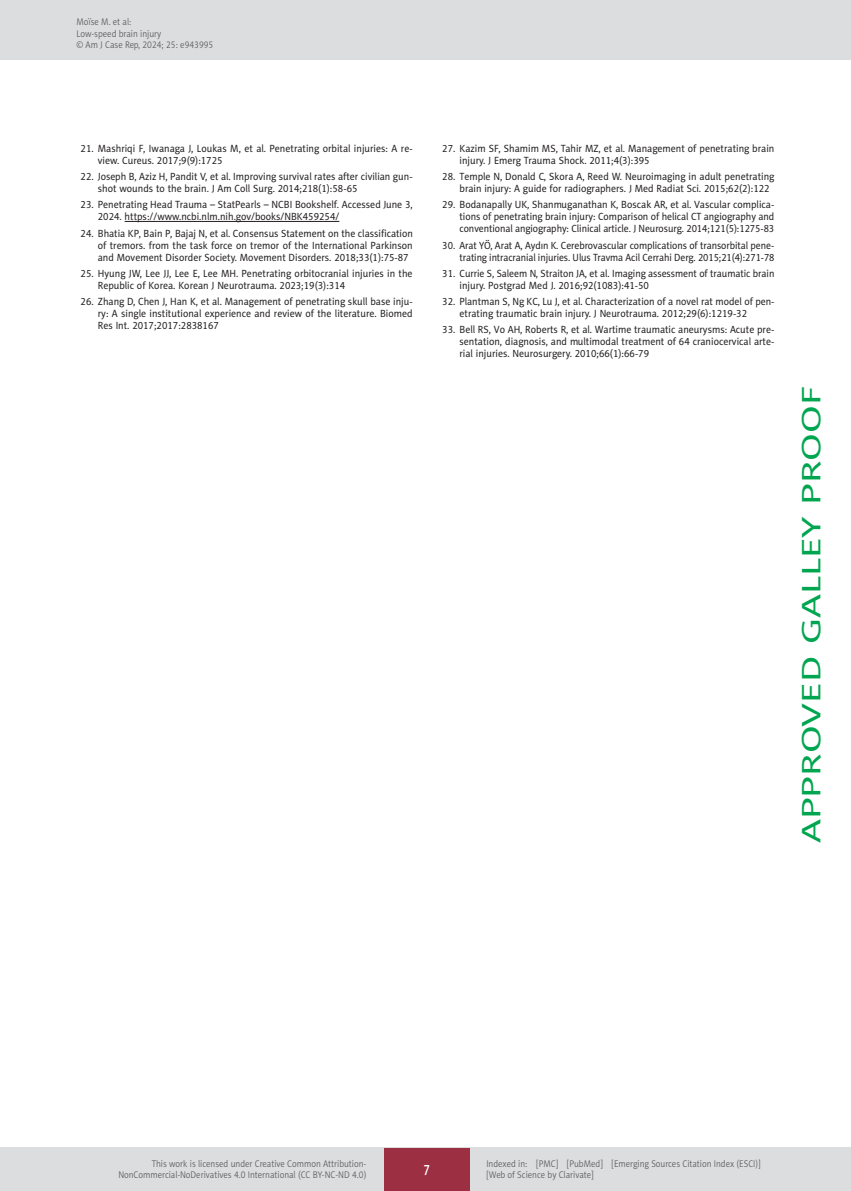
<style>
.page{position:relative;width:851px;height:1191px;background:#fff}
.page>*{position:absolute;margin:0;border:0;box-sizing:border-box;transform-origin:0 0}
.t1{font:27px "Naomi Sans EFN";color:#00a54f;scale:1.5 1}
.t2{font:15px "Naomi Sans EFN Medium";color:#fff;scale:.8 1}
.AJCR_Referencje_punkt{font:10.5px/12px "Naomi Sans EFN";color:#231f20;scale:.95 1}
.AJCR_Referencje_punkt-2{font:10.5px/12px "Naomi Sans EFN";color:#231f20;scale:.94 1}
.AJCR_Referencje_punkt-3{font:10.5px/12px "Naomi Sans EFN";color:#231f20;text-align:right;scale:.93 1}
.t3{font:9.75px/11.2px "Naomi Sans EFN Light";color:#57585a;scale:.9 1}
</style>
<div class="page">
<hr style="left:125px;top:221px;width:214px;height:1px;background:#231f20">
<div style="left:0;top:0;width:850px;height:60px;background:#dcdddf"></div>
<div style="left:0;top:1148px;width:850px;height:43px;background:#dcdddf"></div>
<div style="left:384px;top:1147px;width:85px;height:43px;background:#9d2f42"></div>
<p class="t3" style="left:77px;top:16px;width:153px">Moïse M. et al:<br>Low-speed brain injury<br>© Am J Case Rep, 2024; 25: e943995</p>
<p class="AJCR_Referencje_punkt" style="left:98px;top:142px;width:333px;text-indent:-17px">21. Mashriqi F, Iwanaga J, Loukas M, et al. Penetrating orbital injuries: A re&shy;view. Cureus. 2017;9(9):1725</p>
<p class="AJCR_Referencje_punkt" style="left:98px;top:171px;width:333px;text-indent:-17px">22. Joseph B, Aziz H, Pandit V, et al. Improving survival rates after civilian gun&shy;shot wounds to the brain. J Am Coll Surg. 2014;218(1):58-65</p>
<p class="AJCR_Referencje_punkt" style="left:98px;top:199px;width:333px;text-indent:-17px">23. Penetrating Head Trauma – StatPearls – NCBI Bookshelf. Accessed June 3,<br>2024. https://www.ncbi.nlm.nih.gov/books/NBK459254/</p>
<p class="AJCR_Referencje_punkt" style="left:98px;top:227px;width:333px;text-align:justify;text-indent:-17px">24. Bhatia KP, Bain P, Bajaj N, et al. Consensus Statement on the classification of tremors. from the task force on tremor of the International Parkinson and Movement Disorder Society. Movement Disorders. 2018;33(1):75-87</p>
<p class="AJCR_Referencje_punkt" style="left:98px;top:267px;width:333px;text-indent:-17px">25. Hyung JW, Lee JJ, Lee E, Lee MH. Penetrating orbitocranial injuries in the<br>Republic of Korea. Korean J Neurotrauma. 2023;19(3):314</p>
<p class="AJCR_Referencje_punkt" style="left:98px;top:296px;width:333px;text-align:justify;text-indent:-17px">26. Zhang D, Chen J, Han K, et al. Management of penetrating skull base inju&shy;ry: A single institutional experience and review of the literature. Biomed Res Int. 2017;2017:2838167</p>
<p class="AJCR_Referencje_punkt" style="left:459px;top:142px;width:333px;text-indent:-17px">27. Kazim SF, Shamim MS, Tahir MZ, et al. Management of penetrating brain injury. J Emerg Trauma Shock. 2011;4(3):395</p>
<p class="AJCR_Referencje_punkt" style="left:459px;top:171px;width:333px;text-indent:-17px">28. Temple N, Donald C, Skora A, Reed W. Neuroimaging in adult penetrating brain injury: A guide for radiographers. J Med Radiat Sci. 2015;62(2):122</p>
<p class="AJCR_Referencje_punkt" style="left:459px;top:199px;width:333px;text-align:justify;text-indent:-17px">29. Bodanapally UK, Shanmuganathan K, Boscak AR, et al. Vascular complica&shy;tions of penetrating brain injury: Comparison of helical CT angiography and conventional angiography: Clinical article. J Neurosurg. 2014;121(5):1275-83</p>
<p class="AJCR_Referencje_punkt-3" style="left:442px;top:239px;width:359px">30. Arat YÖ, Arat A, Aydın K. Cerebrovascular complications of transorbital pene&shy;trating intracranial injuries. Ulus Travma Acil Cerrahi Derg. 2015;21(4):271-78</p>
<p class="AJCR_Referencje_punkt-2" style="left:459px;top:267px;width:336px;text-indent:-17px">31. Currie S, Saleem N, Straiton JA, et al. Imaging assessment of traumatic brain injury. Postgrad Med J. 2016;92(1083):41-50</p>
<p class="AJCR_Referencje_punkt-2" style="left:459px;top:296px;width:336px;text-indent:-17px">32. Plantman S, Ng KC, Lu J, et al. Characterization of a novel rat model of pen&shy;etrating traumatic brain injury. J Neurotrauma. 2012;29(6):1219-32</p>
<p class="AJCR_Referencje_punkt" style="left:459px;top:324px;width:333px;text-align:justify;text-indent:-17px">33. Bell RS, Vo AH, Roberts R, et al. Wartime traumatic aneurysms: Acute pre&shy;sentation, diagnosis, and multimodal treatment of 64 craniocervical arte&shy;rial injuries. Neurosurgery. 2010;66(1):66-79</p>
<h1 class="t1" style="left:795px;top:843px;width:306px;rotate:-90deg">APPROVED GALLEY PROOF</h1>
<p class="t3" style="left:118px;top:1158px;width:277px;text-align:right">This work is licensed under Creative Common Attribution-<br>NonCommercial-NoDerivatives 4.0 International (CC BY-NC-ND 4.0)</p>
<h2 class="t2" style="left:423px;top:1160px;width:10px">7</h2>
<p class="t3" style="left:486px;top:1158px;width:306px">Indexed in: [PMC] [PubMed] [Emerging Sources Citation Index (ESCI)] [Web of Science by Clarivate]</p>
</div>
